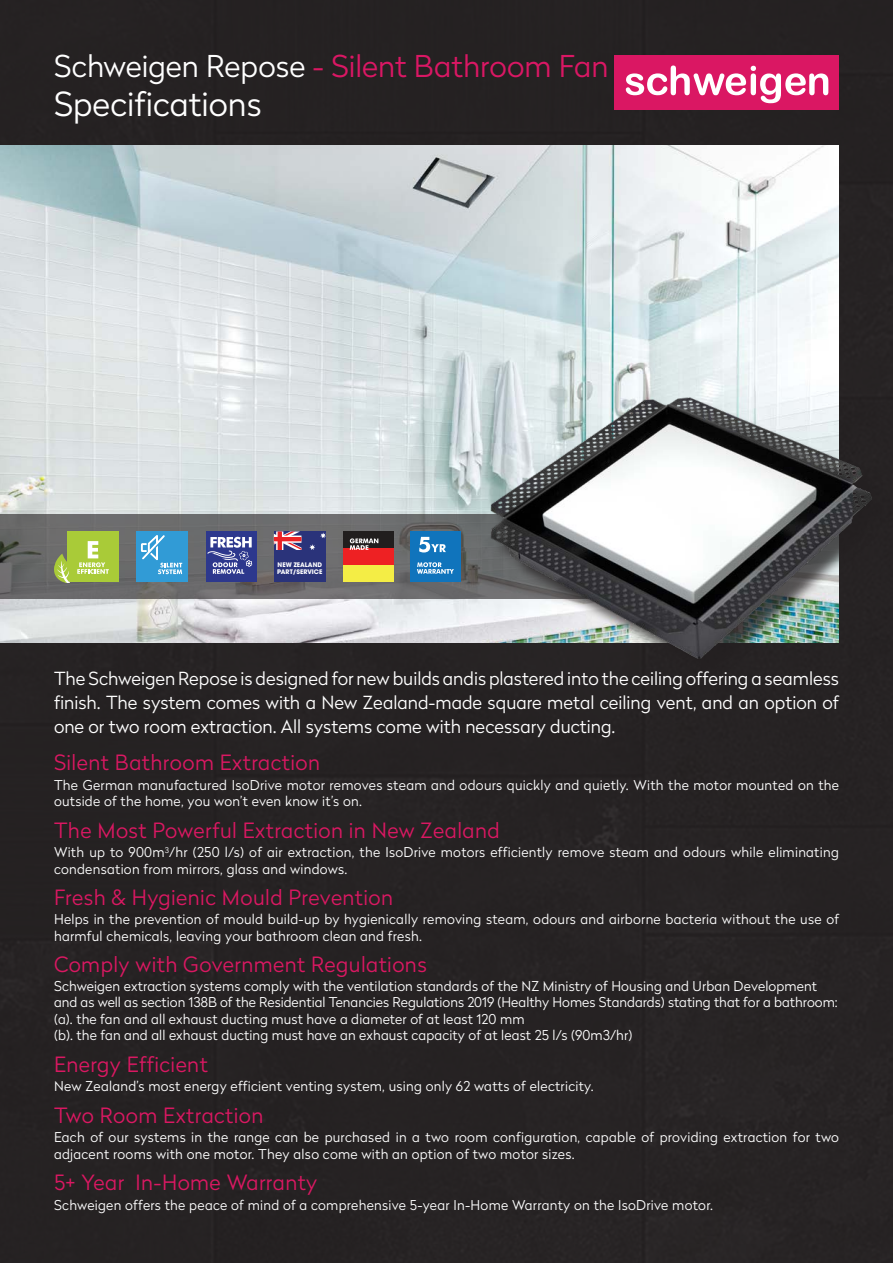
<style>
.page{position:relative;width:893px;height:1263px;background:#231f20}
.page>*{position:absolute;margin:0;border:0;box-sizing:border-box;transform-origin:0 0}
.t1{font:300 33px "Neue GR Grotesk";color:#fff}
.t2{font:300 30px "Neue GR Grotesk";color:#da1764}
.t3{font:300 21px "Neue GR Grotesk";letter-spacing:.02em;color:#da1862}
.t4{font:300 18px/24px "Neue GR Grotesk";color:#fff;text-align:justify}
.t5{font:300 13.5px/16.5px "Neue GR Grotesk";letter-spacing:.02em;color:#fff}
.t6{font:700 6.3px/6.3px "Avant Garde";color:#fff}
.s1{color:#fff}
.s2{color:#da1862}
</style>
<div class="page">
<img style="left:0;top:145px;width:839px;height:497px">
<div style="left:614px;top:56px;width:225px;height:54px;background:#da1763"></div>
<svg style="left:626px;top:65px;width:202px;height:38px"></svg>
<svg style="left:0;top:514px;width:486px;height:85px;fill:#6b6c6c"></svg>
<div style="left:343px;top:531px;width:51px;height:17px;background:#211e1e"></div>
<div style="left:343px;top:548px;width:51px;height:17px;background:#ee2123"></div>
<div style="left:343px;top:565px;width:51px;height:17px;background:#f4ed45"></div>
<div style="left:206px;top:531px;width:50px;height:51px;background:#2d388d"></div>
<div style="left:67px;top:531px;width:52px;height:51px;background:#a9cb38"></div>
<svg style="left:54px;top:554px;width:17px;height:29px"></svg>
<svg style="left:77px;top:541px;width:32px;height:33px"></svg>
<svg style="left:350px;top:538px;width:28px;height:12px"></svg>
<div style="left:136px;top:531px;width:52px;height:51px;background:#319bd6"></div>
<svg style="left:141px;top:535px;width:41px;height:39px"></svg>
<div style="left:274px;top:531px;width:52px;height:51px;background:#2a337a"></div>
<svg style="left:309px;top:544px;width:6px;height:6px"></svg>
<svg style="left:320px;top:532px;width:6px;height:6px"></svg>
<svg style="left:274px;top:531px;width:27px;height:19px"></svg>
<svg style="left:207px;top:537px;width:50px;height:37px"></svg>
<div style="left:411px;top:531px;width:50px;height:51px;background:#1074bc"></div>
<svg style="left:417px;top:562px;width:37px;height:12px"></svg>
<svg style="left:419px;top:537px;width:27px;height:15px"></svg>
<img style="left:486px;top:365px;width:386px;height:294px">
<p class="t2" style="left:54px;top:45px;width:556px"><span class="s1">Schweigen Repose</span> <span class="s2">-</span> Silent Bathroom Fan</p>
<p class="t1" style="left:54px;top:81px;width:209px">Specifications</p>
<p class="t6" style="left:277px;top:562px;width:47px">NEW ZEALAND<br>PART/SERVICE</p>
<p class="t4" style="left:54px;top:666px;width:786px">The Schweigen Repose is designed for new builds andis plastered into the ceiling offering a seamless finish. The system comes with a New Zealand-made square metal ceiling vent, and an option of one or two room extraction. All systems come with necessary ducting.</p>
<p class="t3" style="left:54px;top:748px;width:267px">Silent Bathroom Extraction</p>
<p class="t5" style="left:54px;top:776px;width:787px">The German manufactured IsoDrive motor removes steam and odours quickly and quietly. With the motor mounted on the outside of the home, you won’t even know it’s on.</p>
<p class="t3" style="left:54px;top:815px;width:447px">The Most Powerful Extraction in New Zealand</p>
<p class="t5" style="left:54px;top:843px;width:786px">With up to 900m<sup>3</sup>/hr (250 l/s) of air extraction, the IsoDrive motors efficiently remove steam and odours while eliminating condensation from mirrors, glass and windows.</p>
<p class="t3" style="left:54px;top:882px;width:341px">Fresh &amp; Hygienic Mould Prevention</p>
<p class="t5" style="left:54px;top:911px;width:787px">Helps in the prevention of mould build-up by hygienically removing steam, odours and airborne bacteria without the use of harmful chemicals, leaving your bathroom clean and fresh.</p>
<p class="t3" style="left:54px;top:950px;width:374px">Comply with Government Regulations</p>
<p class="t5" style="left:54px;top:977px;width:785px">Schweigen extraction systems comply with the ventilation standards of the NZ Ministry of Housing and Urban Development and as well as section 138B of the Residential Tenancies Regulations 2019 (Healthy Homes Standards) stating that for a bathroom: (a). the fan and all exhaust ducting must have a diameter of at least 120 mm<br>(b). the fan and all exhaust ducting must have an exhaust capacity of at least 25 l/s (90m3/hr)</p>
<p class="t3" style="left:54px;top:1049px;width:155px">Energy Efficient</p>
<p class="t5" style="left:54px;top:1077px;width:541px">New Zealand’s most energy efficient venting system, using only 62 watts of electricity.</p>
<p class="t3" style="left:54px;top:1100px;width:211px">Two Room Extraction</p>
<p class="t5" style="left:54px;top:1128px;width:787px">Each of our systems in the range can be purchased in a two room configuration, capable of providing extraction for two adjacent rooms with one motor. They also come with an option of two motor sizes.</p>
<p class="t3" style="left:54px;top:1168px;width:265px">5+ Year In-Home Warranty</p>
<p class="t5" style="left:54px;top:1196px;width:660px">Schweigen offers the peace of mind of a comprehensive 5-year In-Home Warranty on the IsoDrive motor.</p>
</div>
